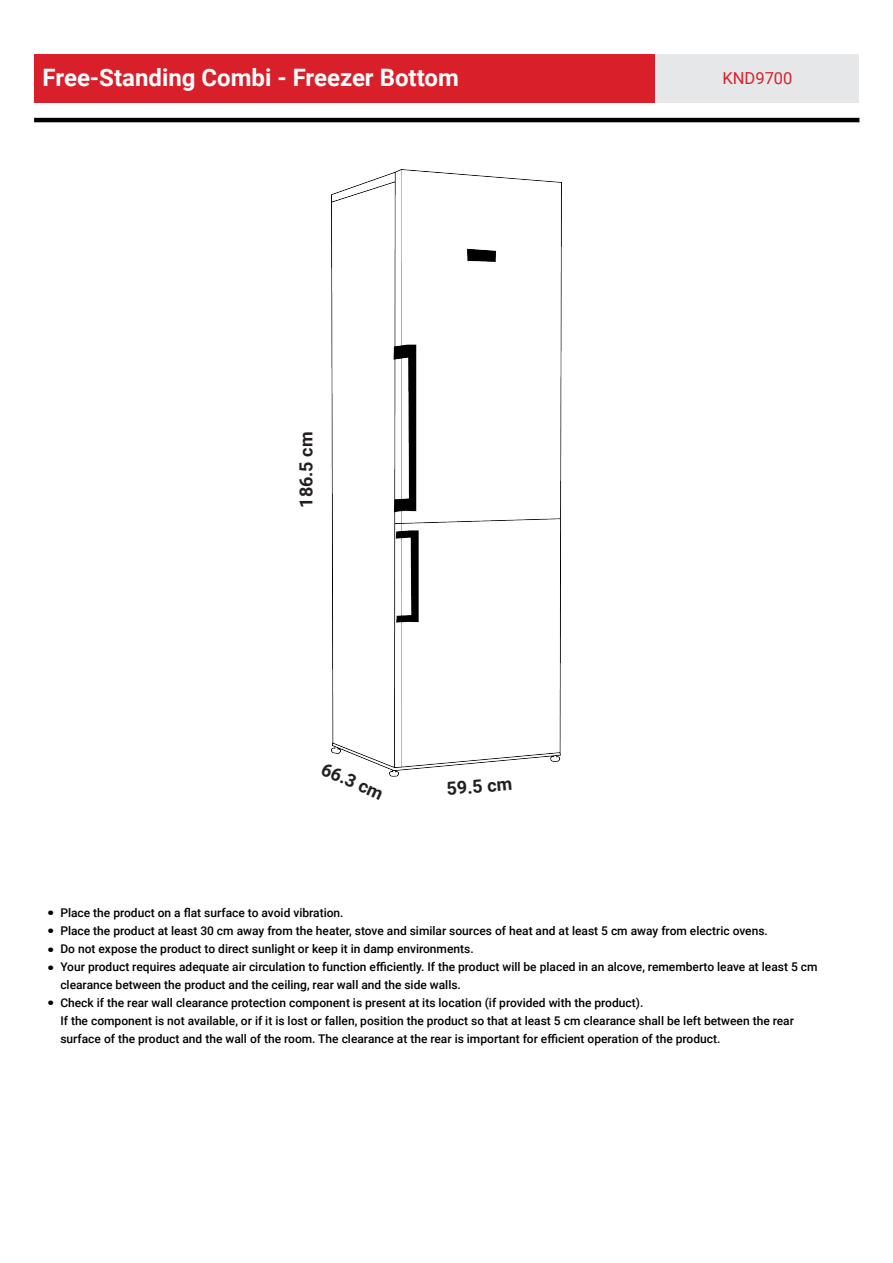
<style>
.page{position:relative;width:893px;height:1263px;background:#fff}
.page>*{position:absolute;margin:0;border:0;box-sizing:border-box;transform-origin:0 0}
.t1{font:900 27px "Roboto";color:#000}
.t2{font:700 24px "Roboto";color:#fff}
.t3{font:700 18px "Roboto";color:#231f20}
.t4{font:16.5px "Roboto";color:#d91f2a}
.t5{font:500 12px/18px "Roboto";color:#000}
</style>
<div class="page">
<div style="left:34px;top:55px;width:621px;height:48px;background:#d91f2a"></div>
<div style="left:655px;top:55px;width:204px;height:48px;background:#e6e7e9"></div>
<hr style="left:34px;top:118px;width:825px;height:4px;background:#000">
<img style="left:332px;top:169px;width:229px;height:608px">
<p class="t2" style="left:43px;top:60px;width:418px">Free-Standing Combi - Freezer Bottom</p>
<p class="t4" style="left:722px;top:66px;width:72px">KND9700</p>
<p class="t3" style="left:293px;top:508px;width:78px;rotate:-90deg">186.5 cm</p>
<p class="t3" style="left:328px;top:756px;width:67px;rotate:24deg">66.3 cm</p>
<p class="t3" style="left:445px;top:776px;width:67px;rotate:-5deg">59.5 cm</p>
<p class="t5" style="left:60px;top:903px;width:285px">Place the product on a flat surface to avoid vibration.</p>
<p class="t5" style="left:60px;top:921px;width:709px">Place the product at least 30 cm away from the heater, stove and similar sources of heat and at least 5 cm away from electric ovens.</p>
<p class="t5" style="left:60px;top:939px;width:415px">Do not expose the product to direct sunlight or keep it in damp environments.</p>
<p class="t5" style="left:60px;top:957px;width:759px">Your product requires adequate air circulation to function efficiently. If the product will be placed in an alcove, rememberto leave at least 5 cm clearance between the product and the ceiling, rear wall and the side walls.</p>
<p class="t5" style="left:60px;top:993px;width:584px">Check if the rear wall clearance protection component is present at its location (if provided with the product).</p>
<p class="t5" style="left:60px;top:1011px;width:735px">If the component is not available, or if it is lost or fallen, position the product so that at least 5 cm clearance shall be left between the rear</p>
<p class="t5" style="left:60px;top:1029px;width:662px">surface of the product and the wall of the room. The clearance at the rear is important for efficient operation of the product.</p>
<p class="t1" style="left:47px;top:886px;width:10px">.</p>
<p class="t1" style="left:47px;top:923px;width:10px">.</p>
<p class="t1" style="left:47px;top:942px;width:10px">.</p>
<p class="t1" style="left:47px;top:976px;width:10px">.</p>
<p class="t1" style="left:47px;top:904px;width:10px">.</p>
</div>
